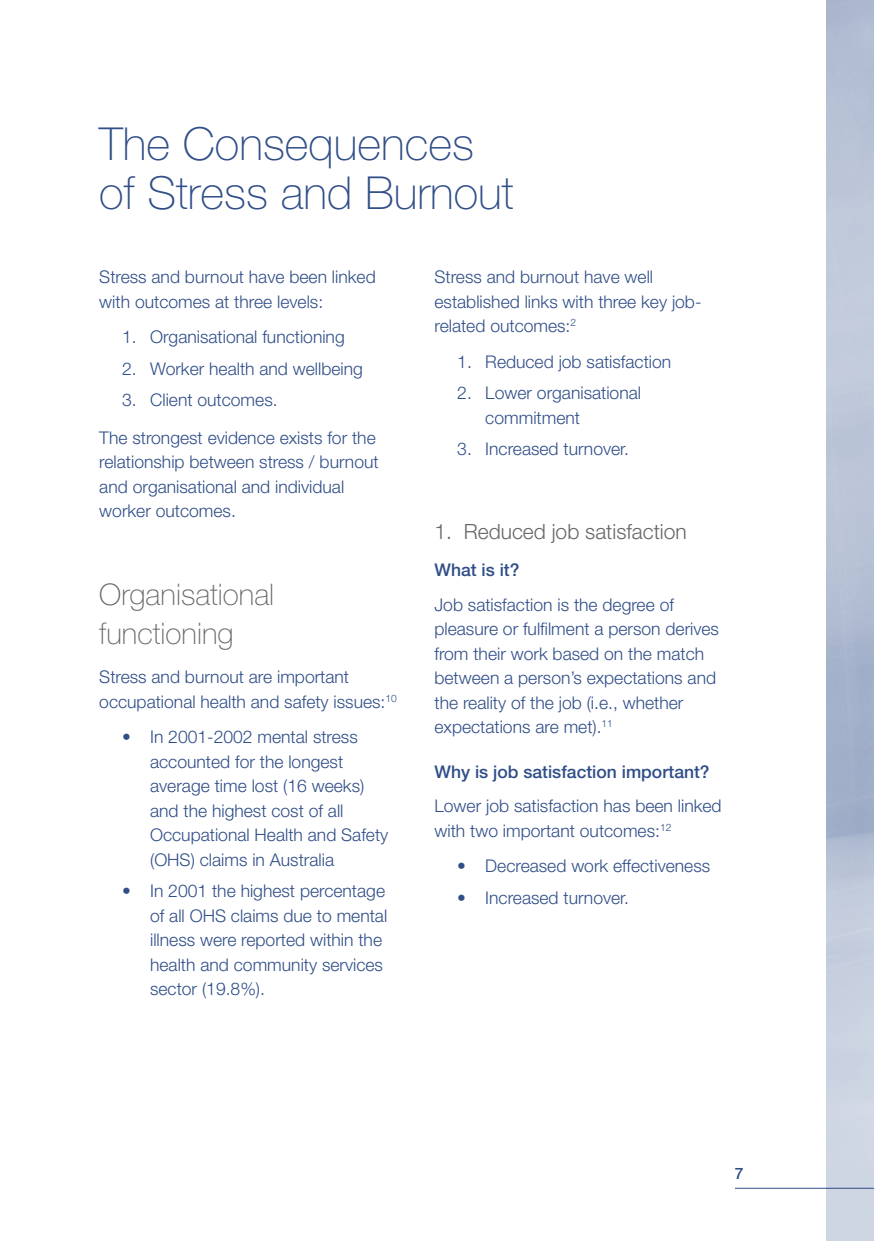
<style>
.page{position:relative;width:874px;height:1241px;background:#fff}
.page>*{position:absolute;margin:0;border:0;box-sizing:border-box;transform-origin:0 0}
.t1{font:100 45.5px/49px "Helvetica Neue";color:#304e88}
.t2{font:100 29.75px/38.5px "Helvetica Neue";color:#686767}
.t3{font:300 21px "Helvetica Neue";color:#686767}
.t4{font:300 17.5px/24.5px "Helvetica Neue";color:#304e88}
.t5{font:500 17.5px "Helvetica Neue";color:#304e88}
.t6{font:500 15.75px "Helvetica Neue";color:#304e88}
</style>
<div class="page">
<img style="left:826px;top:0;width:47px;height:1240px">
<hr style="left:734px;top:1187px;width:139px;height:1px;background:#304e88">
<h1 class="t1" style="left:99px;top:119px;width:415px">The Consequences of Stress and Burnout</h1>
<p class="t4" style="left:99px;top:264px;width:278px">Stress and burnout have been linked with outcomes at three levels:</p>
<p class="t4" style="left:122px;top:324px;width:224px">1. Organisational functioning</p>
<p class="t4" style="left:122px;top:355px;width:242px">2. Worker health and wellbeing</p>
<p class="t4" style="left:99px;top:380px;width:278px;line-height:38px;text-indent:23px">3. Client outcomes.<br>The strongest evidence exists for the</p>
<p class="t4" style="left:99px;top:449px;width:281px">relationship between stress / burnout and organisational and individual worker outcomes.</p>
<h2 class="t2" style="left:99px;top:575px;width:176px">Organisational functioning</h2>
<p class="t4" style="left:99px;top:664px;width:299px">Stress and burnout are important occupational health and safety issues:<sup>10</sup></p>
<p class="t4" style="left:150px;top:724px;width:239px;text-indent:-28px">• In 2001-2002 mental stress accounted for the longest average time lost (16 weeks) and the highest cost of all<br>Occupational Health and Safety (OHS) claims in Australia</p>
<p class="t4" style="left:150px;top:878px;width:238px;text-indent:-28px">• In 2001 the highest percentage of all OHS claims due to mental illness were reported within the health and community services sector (19.8%).</p>
<p class="t4" style="left:434px;top:264px;width:268px">Stress and burnout have well established links with three key job&shy;related outcomes:<sup>2</sup></p>
<p class="t4" style="left:457px;top:348px;width:215px">1. Reduced job satisfaction</p>
<p class="t4" style="left:485px;top:380px;width:157px;text-indent:-28px">2. Lower organisational commitment</p>
<p class="t4" style="left:457px;top:436px;width:173px">3. Increased turnover.</p>
<p class="t3" style="left:434px;top:519px;width:254px">1. Reduced job satisfaction</p>
<p class="t5" style="left:434px;top:559px;width:86px">What is it?</p>
<p class="t4" style="left:434px;top:591px;width:286px">Job satisfaction is the degree of pleasure or fulfilment a person derives from their work based on the match between a person’s expectations and the reality of the job (i.e., whether expectations are met).<sup>11</sup></p>
<p class="t5" style="left:434px;top:760px;width:276px">Why is job satisfaction important?</p>
<p class="t4" style="left:434px;top:793px;width:288px">Lower job satisfaction has been linked with two important outcomes:<sup>12</sup></p>
<p class="t4" style="left:457px;top:853px;width:254px">• Decreased work effectiveness</p>
<p class="t4" style="left:457px;top:884px;width:173px">• Increased turnover.</p>
<p class="t6" style="left:734px;top:1163px;width:10px">7</p>
</div>
